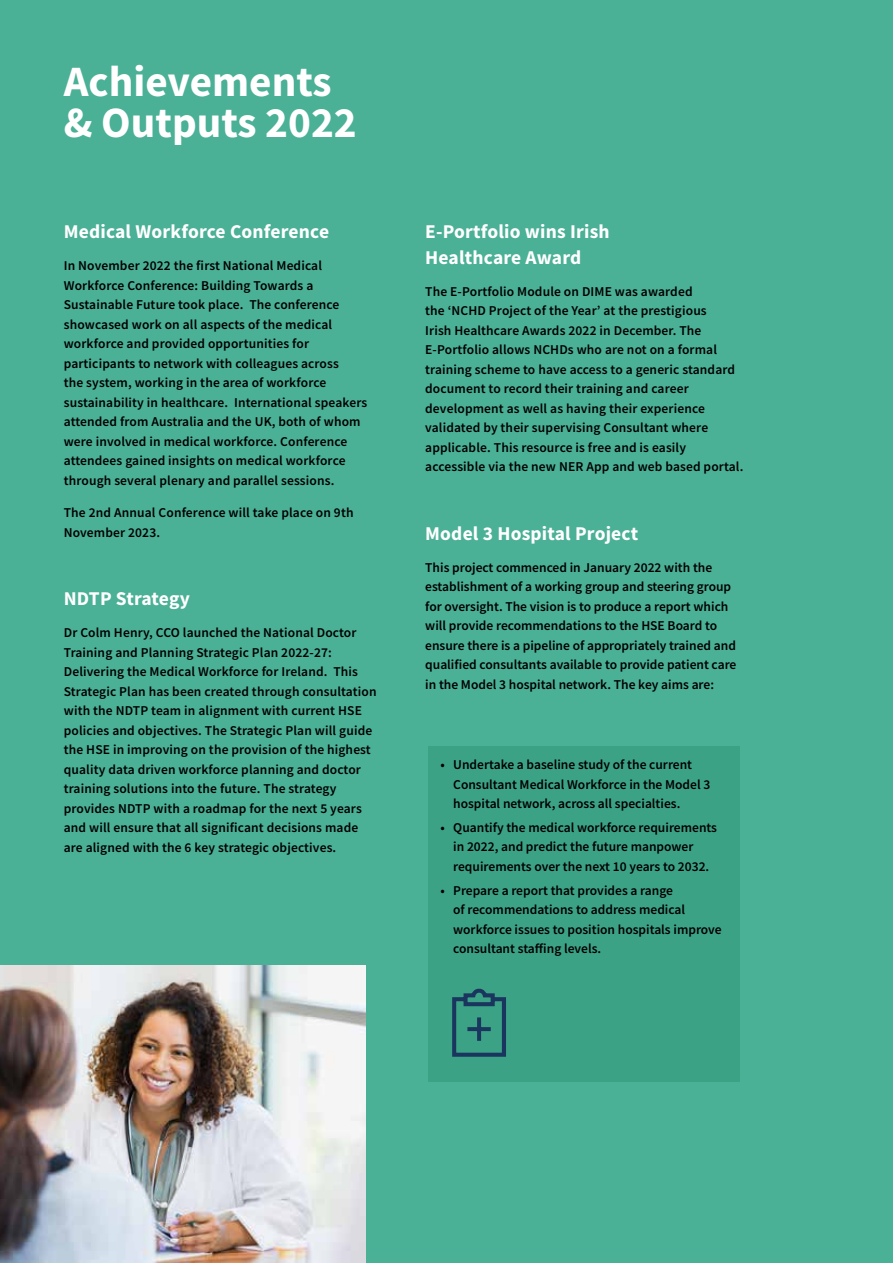
<style>
.page{position:relative;width:893px;height:1263px;background:#4ab096}
.page>*{position:absolute;margin:0;border:0;box-sizing:border-box;transform-origin:0 0}
.t1{font:700 43.2px/41.1px "Source Sans Pro";color:#fff}
.t2{font:700 19.5px/25.5px "Source Sans Pro";letter-spacing:.01em;color:#fff}
.t3{font:600 13.5px/19.5px "Source Sans Pro";letter-spacing:.01em;color:#000}
</style>
<div class="page">
<img style="left:0;top:965px;width:366px;height:298px">
<div style="left:428px;top:746px;width:311px;height:335px;background:#3ca286"></div>
<svg style="left:452px;top:988px;width:54px;height:69px"></svg>
<h1 class="t1" style="left:64px;top:61px;width:294px">Achievements &amp; Outputs 2022</h1>
<h2 class="t2" style="left:64px;top:219px;width:267px">Medical Workforce Conference</h2>
<p class="t3" style="left:64px;top:256px;width:305px">In November 2022 the first National Medical Workforce Conference: Building Towards a Sustainable Future took place. The conference showcased work on all aspects of the medical workforce and provided opportunities for participants to network with colleagues across<br>the system, working in the area of workforce sustainability in healthcare. International speakers attended from Australia and the UK, both of whom were involved in medical workforce. Conference attendees gained insights on medical workforce through several plenary and parallel sessions.</p>
<p class="t3" style="left:64px;top:503px;width:291px">The 2nd Annual Conference will take place on 9th<br>November 2023.</p>
<h2 class="t2" style="left:64px;top:585px;width:128px">NDTP Strategy</h2>
<p class="t3" style="left:64px;top:623px;width:314px">Dr Colm Henry, CCO launched the National Doctor Training and Planning Strategic Plan 2022-27:<br>Delivering the Medical Workforce for Ireland. This Strategic Plan has been created through consultation with the NDTP team in alignment with current HSE policies and objectives. The Strategic Plan will guide the HSE in improving on the provision of the highest quality data driven workforce planning and doctor training solutions into the future. The strategy provides NDTP with a roadmap for the next 5 years and will ensure that all significant decisions made are aligned with the 6 key strategic objectives.</p>
<h2 class="t2" style="left:425px;top:219px;width:186px">E-Portfolio wins Irish<br>Healthcare Award</h2>
<p class="t3" style="left:425px;top:282px;width:320px">The E-Portfolio Module on DIME was awarded<br>the ‘NCHD Project of the Year’ at the prestigious<br>Irish Healthcare Awards 2022 in December. The E-Portfolio allows NCHDs who are not on a formal training scheme to have access to a generic standard document to record their training and career development as well as having their experience validated by their supervising Consultant where applicable. This resource is free and is easily accessible via the new NER App and web based portal.</p>
<h2 class="t2" style="left:425px;top:520px;width:214px">Model 3 Hospital Project</h2>
<p class="t3" style="left:425px;top:557px;width:313px">This project commenced in January 2022 with the establishment of a working group and steering group for oversight. The vision is to produce a report which will provide recommendations to the HSE Board to ensure there is a pipeline of appropriately trained and qualified consultants available to provide patient care in the Model 3 hospital network. The key aims are:</p>
<p class="t3" style="left:453px;top:755px;width:259px;text-indent:-13px">• Undertake a baseline study of the current<br>Consultant Medical Workforce in the Model 3 hospital network, across all specialties.</p>
<p class="t3" style="left:453px;top:817px;width:265px;text-indent:-13px">• Quantify the medical workforce requirements in 2022, and predict the future manpower requirements over the next 10 years to 2032.</p>
<p class="t3" style="left:453px;top:880px;width:270px;text-indent:-13px">• Prepare a report that provides a range<br>of recommendations to address medical workforce issues to position hospitals improve consultant staffing levels.</p>
</div>
